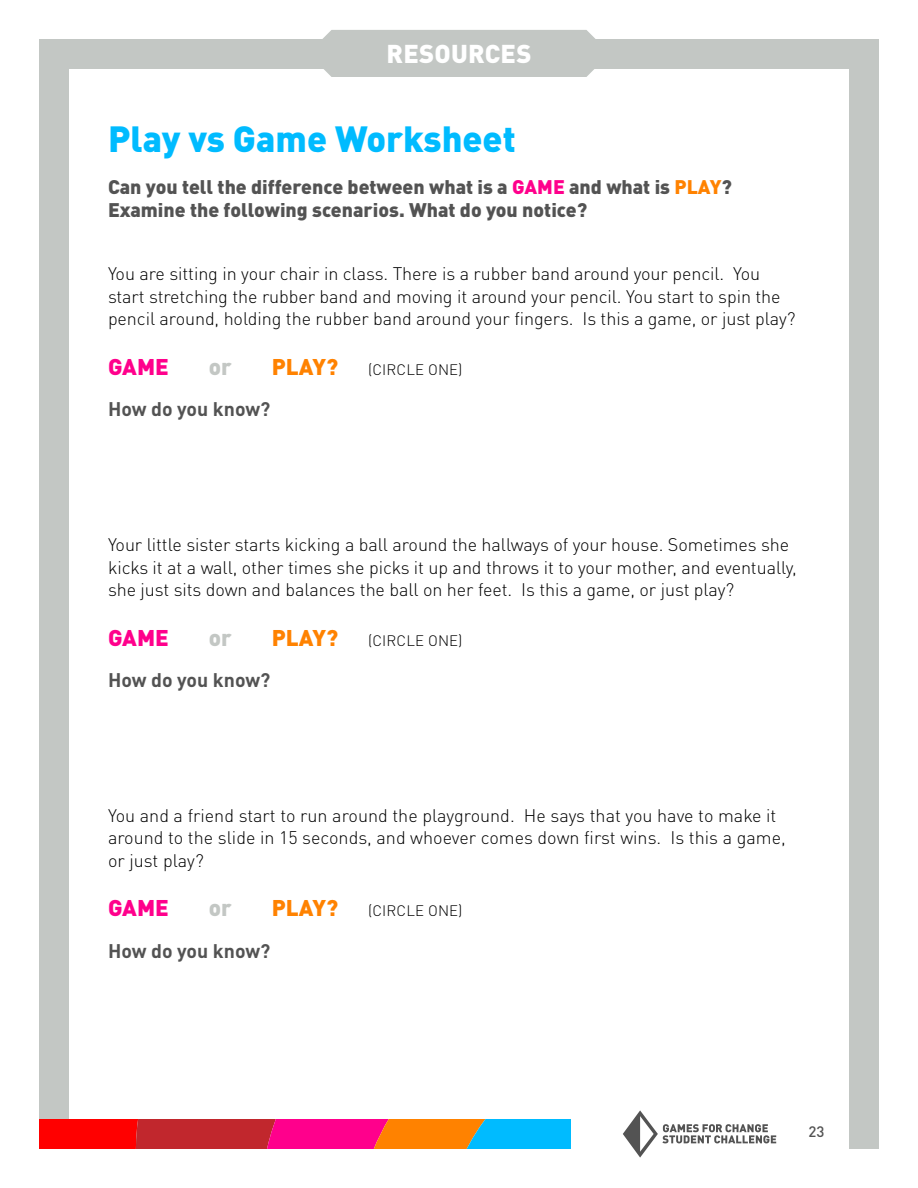
<style>
.page{position:relative;width:918px;height:1188px;background:#fff}
.page>*{position:absolute;margin:0;border:0;box-sizing:border-box;transform-origin:0 0}
.t1{font:900 36px "DIN Pro";color:#0bf}
.t2{font:900 25.5px "DIN Pro";letter-spacing:.01em;color:#fff}
.t3{font:900 22.5px "DIN Pro";color:#ff8200}
.t4{font:900 22.5px "DIN Pro";color:#ff008c}
.t5{font:900 22.5px "DIN Pro";color:#c3c7c4}
.t6{font:900 19.5px/23.4px "DIN Pro";color:#535353}
.t7{font:700 19.5px "DIN Pro";color:#535353}
.t8{font:300 18px/22.5px "DIN Pro";letter-spacing:-.005em;color:#000}
.t9{font:300 15px "DIN Pro";letter-spacing:.01em;color:#000}
.t10{font:500 15px "DIN Pro";color:#535353}
.s1{color:#ff008c}
.s2{color:#ff8200}
</style>
<div class="page">
<div style="left:39px;top:39px;width:840px;height:1110px;border:30px solid #c3c7c4"></div>
<div style="left:570px;top:1118px;width:279px;height:32px;background:#fff"></div>
<svg style="left:39px;top:1119px;width:531px;height:30px;background:#c24255"></svg>
<svg style="left:623px;top:1110px;width:153px;height:48px"></svg>
<div style="left:314px;top:30px;width:290px;height:47px;background:#c3c7c4"></div>
<h2 class="t2" style="left:387px;top:32px;width:146px">RESOURCES</h2>
<h1 class="t1" style="left:108px;top:108px;width:409px">Play vs Game Worksheet</h1>
<p class="t6" style="left:108px;top:172px;width:625px">Can you tell the difference between what is a <span class="s1">GAME</span> and what is <span class="s2">PLAY</span>?<br>Examine the following scenarios. What do you notice?</p>
<p class="t8" style="left:108px;top:261px;width:689px">You are sitting in your chair in class. There is a rubber band around your pencil. You start stretching the rubber band and moving it around your pencil. You start to spin the pencil around, holding the rubber band around your fingers. Is this a game, or just play?</p>
<p class="t4" style="left:108px;top:347px;width:62px">GAME</p>
<p class="t5" style="left:209px;top:347px;width:25px">or</p>
<p class="t3" style="left:272px;top:347px;width:68px">PLAY?</p>
<p class="t9" style="left:368px;top:358px;width:96px">(CIRCLE ONE)</p>
<p class="t7" style="left:108px;top:393px;width:164px">How do you know?</p>
<p class="t8" style="left:108px;top:532px;width:690px">Your little sister starts kicking a ball around the hallways of your house. Sometimes she kicks it at a wall, other times she picks it up and throws it to your mother, and eventually, she just sits down and balances the ball on her feet. Is this a game, or just play?</p>
<p class="t4" style="left:108px;top:618px;width:62px">GAME</p>
<p class="t5" style="left:209px;top:618px;width:25px">or</p>
<p class="t3" style="left:272px;top:618px;width:68px">PLAY?</p>
<p class="t9" style="left:368px;top:629px;width:96px">(CIRCLE ONE)</p>
<p class="t7" style="left:108px;top:664px;width:164px">How do you know?</p>
<p class="t8" style="left:108px;top:803px;width:679px">You and a friend start to run around the playground. He says that you have to make it around to the slide in 15 seconds, and whoever comes down first wins. Is this a game, or just play?</p>
<p class="t4" style="left:108px;top:889px;width:62px">GAME</p>
<p class="t5" style="left:209px;top:889px;width:25px">or</p>
<p class="t3" style="left:272px;top:889px;width:68px">PLAY?</p>
<p class="t9" style="left:368px;top:899px;width:96px">(CIRCLE ONE)</p>
<p class="t7" style="left:108px;top:935px;width:164px">How do you know?</p>
<p class="t10" style="left:808px;top:1119px;width:17px">23</p>
</div>
